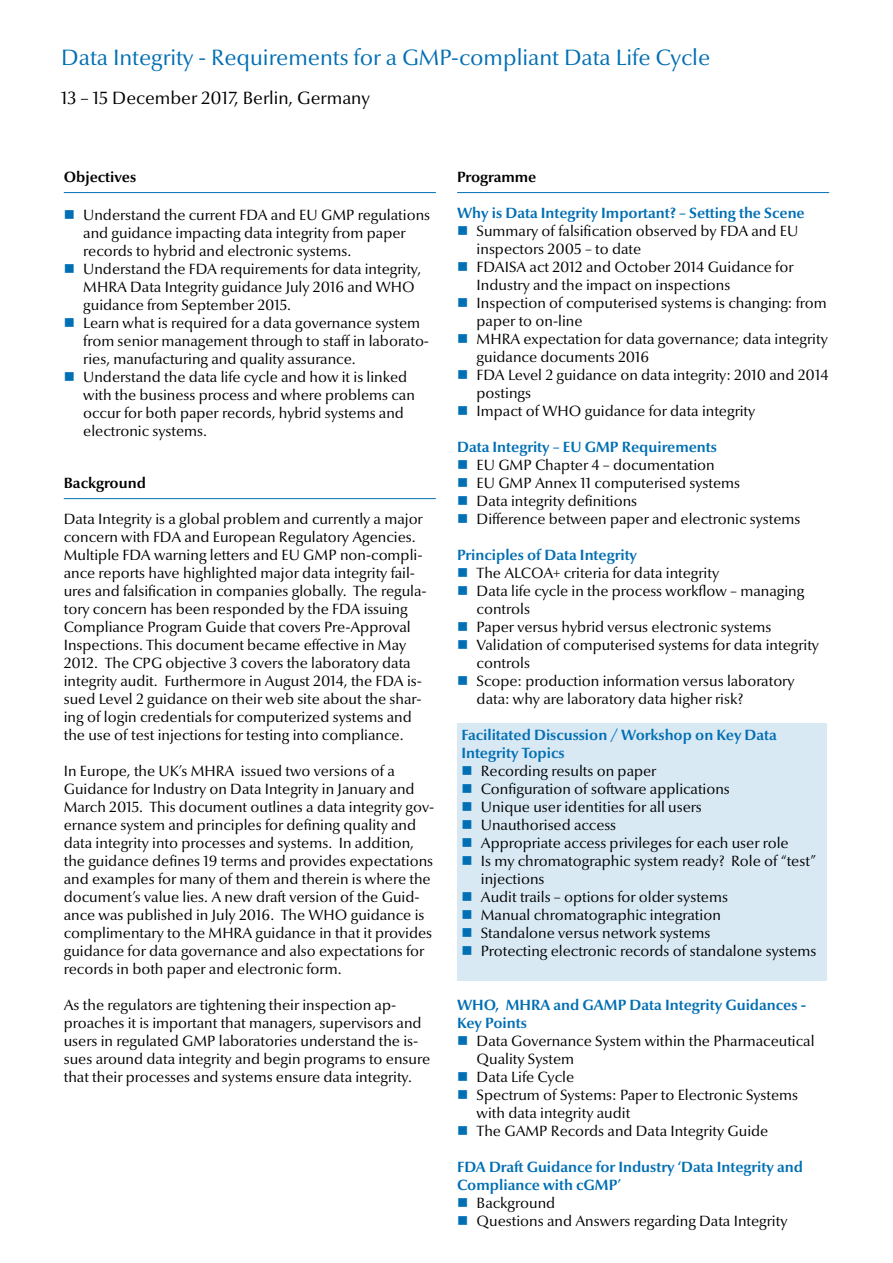
<style>
.page{position:relative;width:893px;height:1263px;background:#fff}
.page>*{position:absolute;margin:0;border:0;box-sizing:border-box;transform-origin:0 0}
.t1{font:22.5px "Optima Nova LT";color:#006fb4}
.t2{font:18px "Optima Nova LT";color:#000}
.t3{font:15px/18px "Optima Nova LT";color:#000}
.t4{font:700 15px/18px "Optima Nova LT";color:#006fb4}
.t5{font:700 15px "Optima Nova LT";color:#000}
</style>
<div class="page">
<hr style="left:64px;top:192px;width:372px;height:1px;background:#006fb4">
<hr style="left:64px;top:498px;width:372px;height:1px;background:#006fb4">
<hr style="left:457px;top:192px;width:372px;height:1px;background:#006fb4">
<div style="left:457px;top:724px;width:370px;height:257px;background:#d9e9f4"></div>
<h1 class="t1" style="left:61px;top:45px;width:650px">Data Integrity - Requirements for a GMP-compliant Data Life Cycle</h1>
<p class="t2" style="left:61px;top:87px;width:310px">13 – 15 December 2017, Berlin, Germany</p>
<p class="t5" style="left:64px;top:168px;width:74px">Objectives</p>
<p class="t3" style="left:83px;top:207px;width:348px">Understand the current FDA and EU GMP regulations and guidance impacting data integrity from paper records to hybrid and electronic systems.<br>Understand the FDA requirements for data integrity, MHRA Data Integrity guidance July 2016 and WHO guidance from September 2015.<br>Learn what is required for a data governance system from senior management through to staff in laborato&shy;ries, manufacturing and quality assurance.<br>Understand the data life cycle and how it is linked with the business process and where problems can occur for both paper records, hybrid systems and electronic systems.</p>
<p class="t5" style="left:64px;top:474px;width:84px">Background</p>
<p class="t3" style="left:64px;top:510px;width:364px">Data Integrity is a global problem and currently a major concern with FDA and European Regulatory Agencies.<br>Multiple FDA warning letters and EU GMP non-compli&shy;ance reports have highlighted major data integrity fail&shy;ures and falsification in companies globally. The regula&shy;tory concern has been responded by the FDA issuing Compliance Program Guide that covers Pre-Approval Inspections. This document became effective in May 2012. The CPG objective 3 covers the laboratory data integrity audit. Furthermore in August 2014, the FDA is&shy;sued Level 2 guidance on their web site about the shar&shy;ing of login credentials for computerized systems and the use of test injections for testing into compliance.</p>
<p class="t3" style="left:64px;top:762px;width:372px">In Europe, the UK’s MHRA issued two versions of a Guidance for Industry on Data Integrity in January and March 2015. This document outlines a data integrity gov&shy;ernance system and principles for defining quality and data integrity into processes and systems. In addition, the guidance defines 19 terms and provides expectations and examples for many of them and therein is where the document’s value lies. A new draft version of the Guid&shy;ance was published in July 2016. The WHO guidance is complimentary to the MHRA guidance in that it provides guidance for data governance and also expectations for records in both paper and electronic form.</p>
<p class="t3" style="left:64px;top:996px;width:368px">As the regulators are tightening their inspection ap&shy;proaches it is important that managers, supervisors and users in regulated GMP laboratories understand the is&shy;sues around data integrity and begin programs to ensure that their processes and systems ensure data integrity.</p>
<p class="t5" style="left:457px;top:168px;width:81px">Programme</p>
<p class="t4" style="left:457px;top:204px;width:349px">Why is Data Integrity Important? – Setting the Scene</p>
<p class="t3" style="left:477px;top:222px;width:353px">Summary of falsification observed by FDA and EU inspectors 2005 – to date<br>FDAISA act 2012 and October 2014 Guidance for Industry and the impact on inspections<br>Inspection of computerised systems is changing: from paper to on-line<br>MHRA expectation for data governance; data integrity guidance documents 2016<br>FDA Level 2 guidance on data integrity: 2010 and 2014 postings<br>Impact of WHO guidance for data integrity</p>
<p class="t4" style="left:457px;top:438px;width:261px">Data Integrity – EU GMP Requirements</p>
<p class="t3" style="left:477px;top:456px;width:325px">EU GMP Chapter 4 – documentation<br>EU GMP Annex 11 computerised systems<br>Data integrity definitions<br>Difference between paper and electronic systems</p>
<p class="t4" style="left:457px;top:546px;width:181px">Principles of Data Integrity</p>
<p class="t3" style="left:477px;top:564px;width:344px">The ALCOA+ criteria for data integrity<br>Data life cycle in the process workflow – managing controls<br>Paper versus hybrid versus electronic systems Validation of computerised systems for data integrity controls<br>Scope: production information versus laboratory data: why are laboratory data higher risk?</p>
<p class="t4" style="left:461px;top:726px;width:317px">Facilitated Discussion / Workshop on Key Data<br>Integrity Topics</p>
<p class="t3" style="left:481px;top:762px;width:337px">Recording results on paper<br>Configuration of software applications<br>Unique user identities for all users<br>Unauthorised access<br>Appropriate access privileges for each user role<br>Is my chromatographic system ready? Role of “test” injections<br>Audit trails – options for older systems<br>Manual chromatographic integration<br>Standalone versus network systems<br>Protecting electronic records of standalone systems</p>
<p class="t4" style="left:457px;top:996px;width:351px">WHO, MHRA and GAMP Data Integrity Guidances -<br>Key Points</p>
<p class="t3" style="left:477px;top:1032px;width:339px">Data Governance System within the Pharmaceutical Quality System<br>Data Life Cycle<br>Spectrum of Systems: Paper to Electronic Systems with data integrity audit<br>The GAMP Records and Data Integrity Guide</p>
<p class="t4" style="left:457px;top:1158px;width:347px">FDA Draft Guidance for Industry ‘Data Integrity and<br>Compliance with cGMP’</p>
<p class="t3" style="left:477px;top:1194px;width:312px">Background<br>Questions and Answers regarding Data Integrity</p>
</div>
